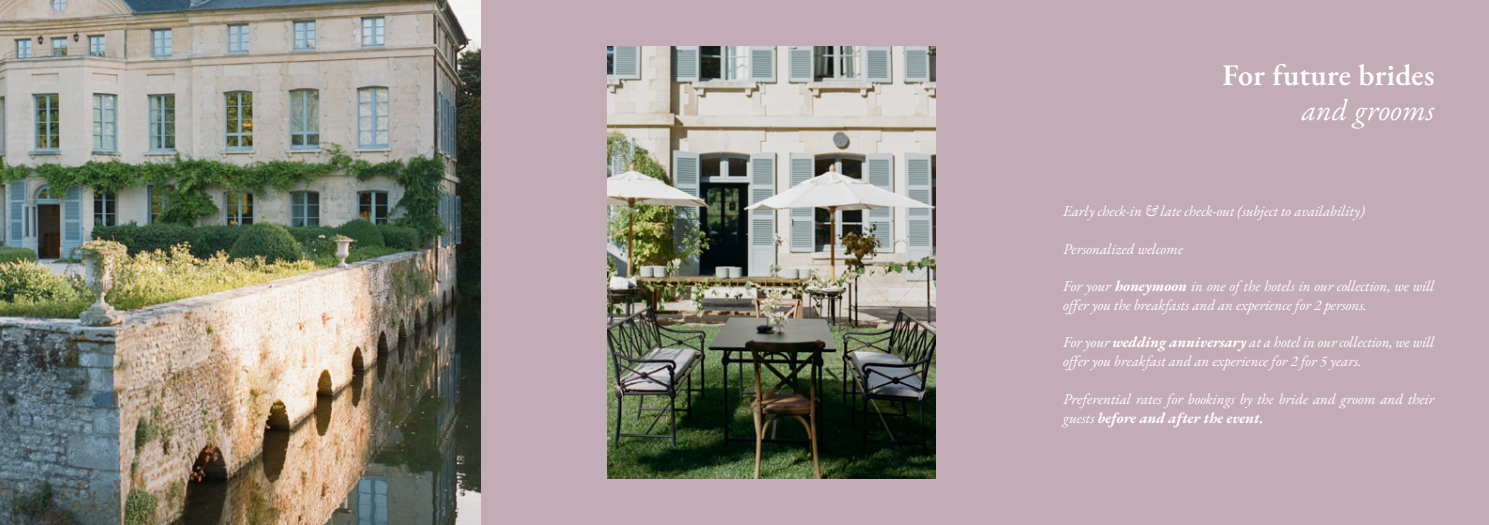
<style>
.page{position:relative;width:1489px;height:525px;background:#fff}
.page>*{position:absolute;margin:0;border:0;box-sizing:border-box;transform-origin:0 0}
.t1{font:600 30px "EB Garamond";letter-spacing:.01em;color:#fff}
.t2{font:italic 30px "EB Garamond";letter-spacing:.01em;color:#fff}
.t3{font:italic 15px/18.8px "EB Garamond";color:#fff}
.s1{font-weight:700}
</style>
<div class="page">
<div style="left:480px;top:0;width:1008px;height:524px;background:#c4acb7"></div>
<img style="left:0;top:0;width:480px;height:524px">
<img style="left:607px;top:46px;width:328px;height:432px">
<h1 class="t1" style="left:1222px;top:56px;width:213px">For future brides</h1>
<h1 class="t2" style="left:1301px;top:91px;width:134px">and grooms</h1>
<p class="t3" style="left:1063px;top:202px;width:303px">Early check-in &amp; late check-out (subject to availability)</p>
<p class="t3" style="left:1063px;top:239px;width:122px">Personalized welcome</p>
<p class="t3" style="left:1063px;top:277px;width:373px">For your <span class="s1">honeymoon</span> in one of the hotels in our collection, we will offer you the breakfasts and an experience for 2 persons.</p>
<p class="t3" style="left:1063px;top:333px;width:373px">For your <span class="s1">wedding anniversary</span> at a hotel in our collection, we will offer you breakfast and an experience for 2 for 5 years.</p>
<p class="t3" style="left:1063px;top:389px;width:373px">Preferential rates for bookings by the bride and groom and their guests <span class="s1">before and after the event.</span></p>
</div>
